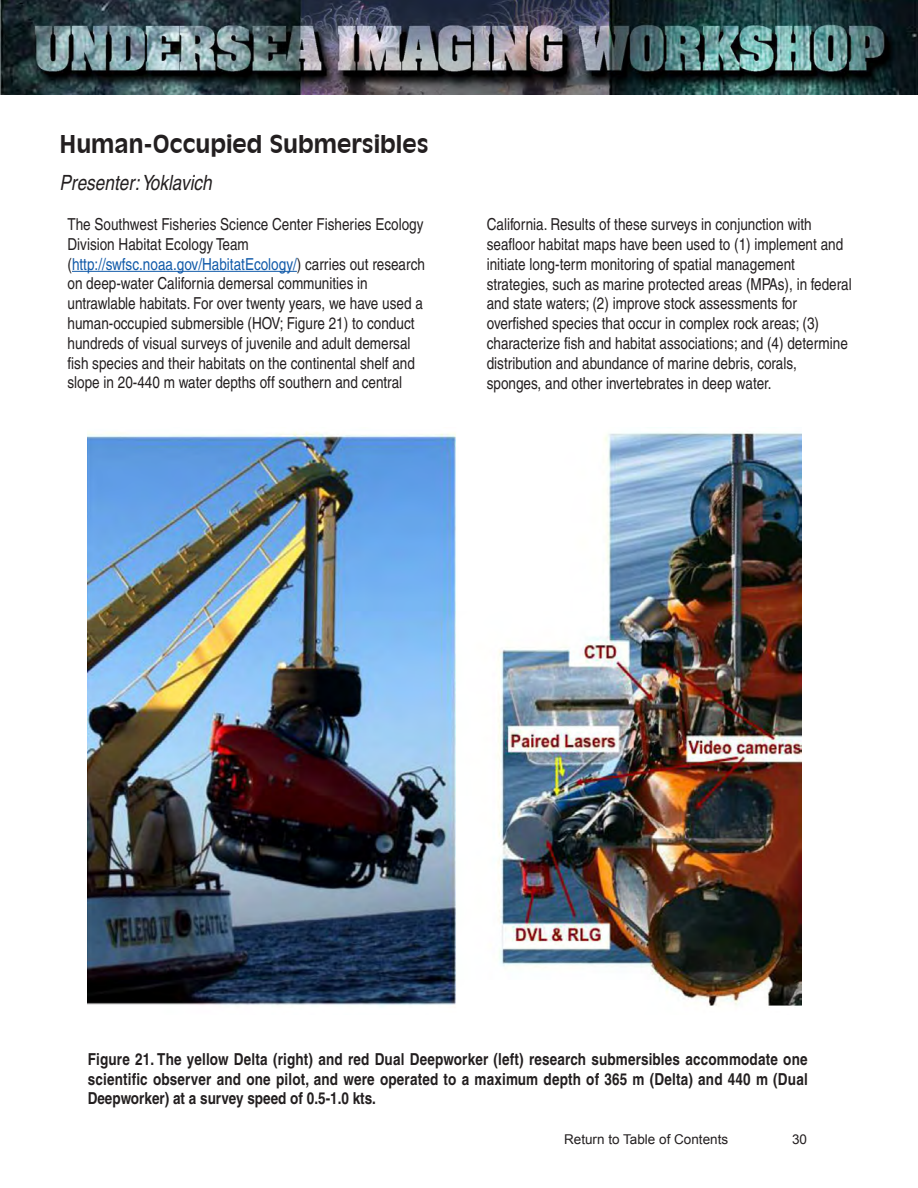
<style>
.page{position:relative;width:918px;height:1188px;background:#fff}
.page>*{position:absolute;margin:0;border:0;box-sizing:border-box;transform-origin:0 0}
.t1{font:700 24px "Incised 901 BT";color:#231f20}
.t2{font:italic condensed 21px "Helvetica";color:#231f20}
.t3{font:condensed 16.5px/19.8px "Helvetica";color:#231f20}
.t4{font:700 condensed 16.5px/19.8px "Helvetica";color:#231f20;text-align:justify}
.t5{font:13.5px "Arial";color:#231f20}
.s1{color:#115aa9}
</style>
<div class="page">
<img style="left:0;top:0;width:918px;height:94px">
<hr style="left:72px;top:271px;width:225px;height:1px;background:#115aa9">
<img style="left:88px;top:431px;width:713px;height:576px">
<h1 class="t1" style="left:60px;top:130px;width:371px">Human-Occupied Submersibles</h1>
<p class="t2" style="left:60px;top:175px;width:154px">Presenter: Yoklavich</p>
<p class="t3" style="left:67px;top:216px;width:359px">The Southwest Fisheries Science Center Fisheries Ecology Division Habitat Ecology Team (<span class="s1">http://swfsc.noaa.gov/HabitatEcology/</span>) carries out research on deep-water California demersal communities in untrawlable habitats. For over twenty years, we have used a human-occupied submersible (HOV; Figure 21) to conduct hundreds of visual surveys of juvenile and adult demersal fish species and their habitats on the continental shelf and slope in 20-440 m water depths off southern and central</p>
<p class="t3" style="left:487px;top:216px;width:366px">California. Results of these surveys in conjunction with seafloor habitat maps have been used to (1) implement and initiate long-term monitoring of spatial management strategies, such as marine protected areas (MPAs), in federal and state waters; (2) improve stock assessments for overfished species that occur in complex rock areas; (3) characterize fish and habitat associations; and (4) determine distribution and abundance of marine debris, corals, sponges, and other invertebrates in deep water.</p>
<p class="t4" style="left:88px;top:1051px;width:722px">Figure 21. The yellow Delta (right) and red Dual Deepworker (left) research submersibles accommodate one scientific observer and one pilot, and were operated to a maximum depth of 365 m (Delta) and 440 m (Dual Deepworker) at a survey speed of 0.5-1.0 kts.</p>
<p class="t5" style="left:564px;top:1132px;width:166px">Return to Table of Contents</p>
<p class="t5" style="left:792px;top:1132px;width:17px">30</p>
</div>
